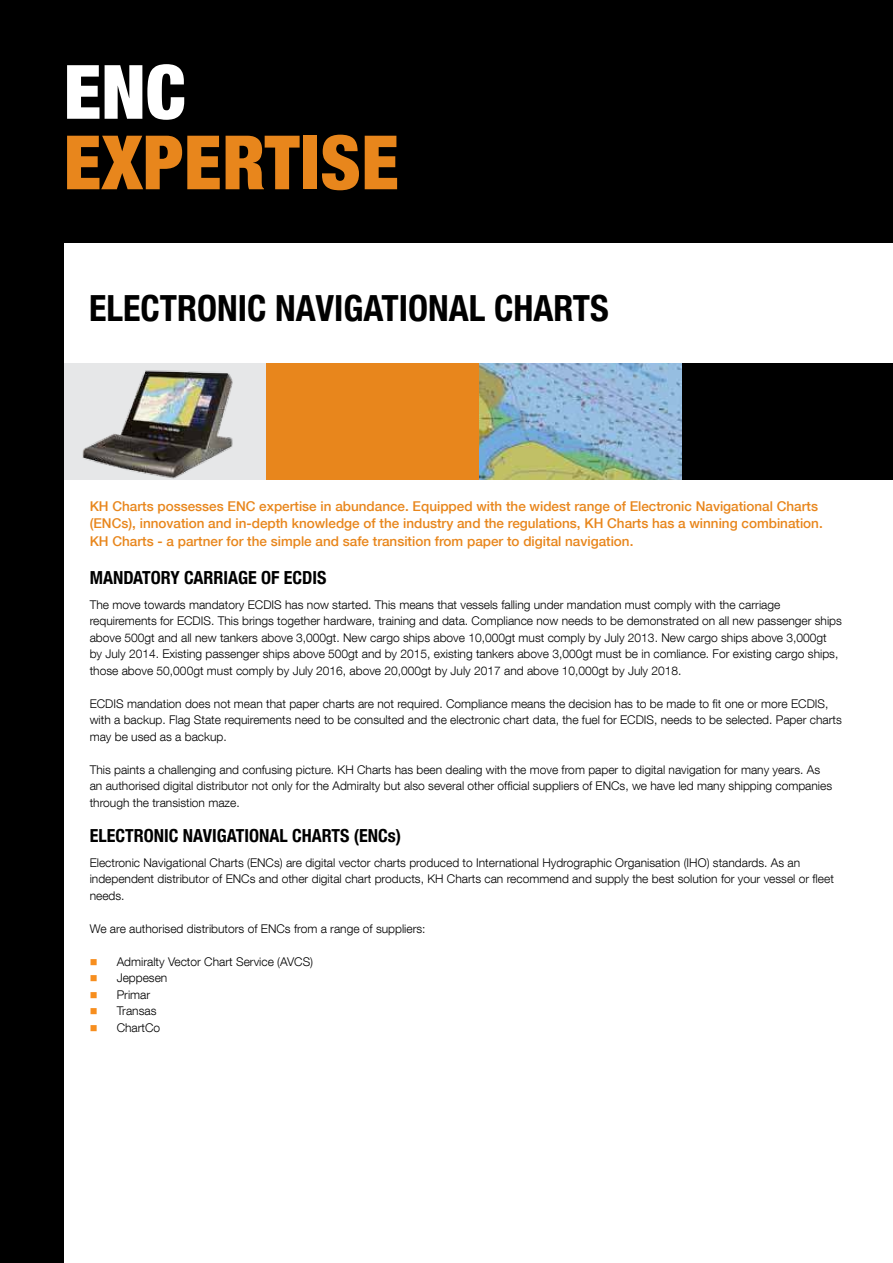
<style>
.page{position:relative;width:893px;height:1263px;background:#000}
.page>*{position:absolute;margin:0;border:0;box-sizing:border-box;transform-origin:0 0}
.t1{font:900 condensed 75px "Helvetica Neue LT Com";letter-spacing:.01em;color:#e8861c}
.t2{font:900 condensed 75px "Helvetica Neue LT Com";color:#fff}
.t3{font:700 condensed 36px "Helvetica Neue LT Com";color:#000}
.t4{font:700 condensed 18px "Helvetica Neue LT Com";color:#000}
.t5{font:500 13.5px/17.7px "Helvetica Neue LT Com";color:#e8861c}
.t6{font:300 12px/16.5px "Helvetica Neue LT Com";color:#000}
</style>
<div class="page">
<div style="left:65px;top:244px;width:828px;height:1019px;background:#fff"></div>
<div style="left:266px;top:363px;width:213px;height:117px;background:#e8861c"></div>
<div style="left:681px;top:363px;width:212px;height:117px;background:#000"></div>
<div style="left:64px;top:363px;width:201px;height:117px;background:#e6e7e8"></div>
<img style="left:82px;top:370px;width:151px;height:109px">
<img style="left:479px;top:363px;width:202px;height:117px">
<h1 class="t2" style="left:64px;top:47px;width:124px">ENC</h1>
<h1 class="t1" style="left:64px;top:118px;width:337px">EXPERTISE</h1>
<h2 class="t3" style="left:89px;top:287px;width:521px">ELECTRONIC NAVIGATIONAL CHARTS</h2>
<p class="t5" style="left:90px;top:497px;width:734px">KH Charts possesses ENC expertise in abundance. Equipped with the widest range of Electronic Navigational Charts (ENCs), innovation and in-depth knowledge of the industry and the regulations, KH Charts has a winning combination.<br>KH Charts - a partner for the simple and safe transition from paper to digital navigation.</p>
<h3 class="t4" style="left:90px;top:567px;width:238px">MANDATORY CARRIAGE OF ECDIS</h3>
<p class="t6" style="left:90px;top:596px;width:754px">The move towards mandatory ECDIS has now started. This means that vessels falling under mandation must comply with the carriage requirements for ECDIS. This brings together hardware, training and data. Compliance now needs to be demonstrated on all new passenger ships above 500gt and all new tankers above 3,000gt. New cargo ships above 10,000gt must comply by July 2013. New cargo ships above 3,000gt by July 2014. Existing passenger ships above 500gt and by 2015, existing tankers above 3,000gt must be in comliance. For existing cargo ships, those above 50,000gt must comply by July 2016, above 20,000gt by July 2017 and above 10,000gt by July 2018.</p>
<p class="t6" style="left:90px;top:695px;width:754px">ECDIS mandation does not mean that paper charts are not required. Compliance means the decision has to be made to it one or more ECDIS, with a backup. Flag State requirements need to be consulted and the electronic chart data, the fuel for ECDIS, needs to be selected. Paper charts may be used as a backup.</p>
<p class="t6" style="left:90px;top:761px;width:744px">This paints a challenging and confusing picture. KH Charts has been dealing with the move from paper to digital navigation for many years. As an authorised digital distributor not only for the Admiralty but also several other oficial suppliers of ENCs, we have led many shipping companies through the transistion maze.</p>
<h3 class="t4" style="left:90px;top:824px;width:313px">ELECTRONIC NAVIGATIONAL CHARTS (ENCs)</h3>
<p class="t6" style="left:90px;top:854px;width:746px">Electronic Navigational Charts (ENCs) are digital vector charts produced to International Hydrographic Organisation (IHO) standards. As an independent distributor of ENCs and other digital chart products, KH Charts can recommend and supply the best solution for your vessel or leet needs.</p>
<p class="t6" style="left:90px;top:920px;width:337px">We are authorised distributors of ENCs from a range of suppliers:</p>
<p class="t6" style="left:117px;top:953px;width:198px">Admiralty Vector Chart Service (AVCS)<br>Jeppesen<br>Primar<br>Transas<br>ChartCo</p>
</div>
